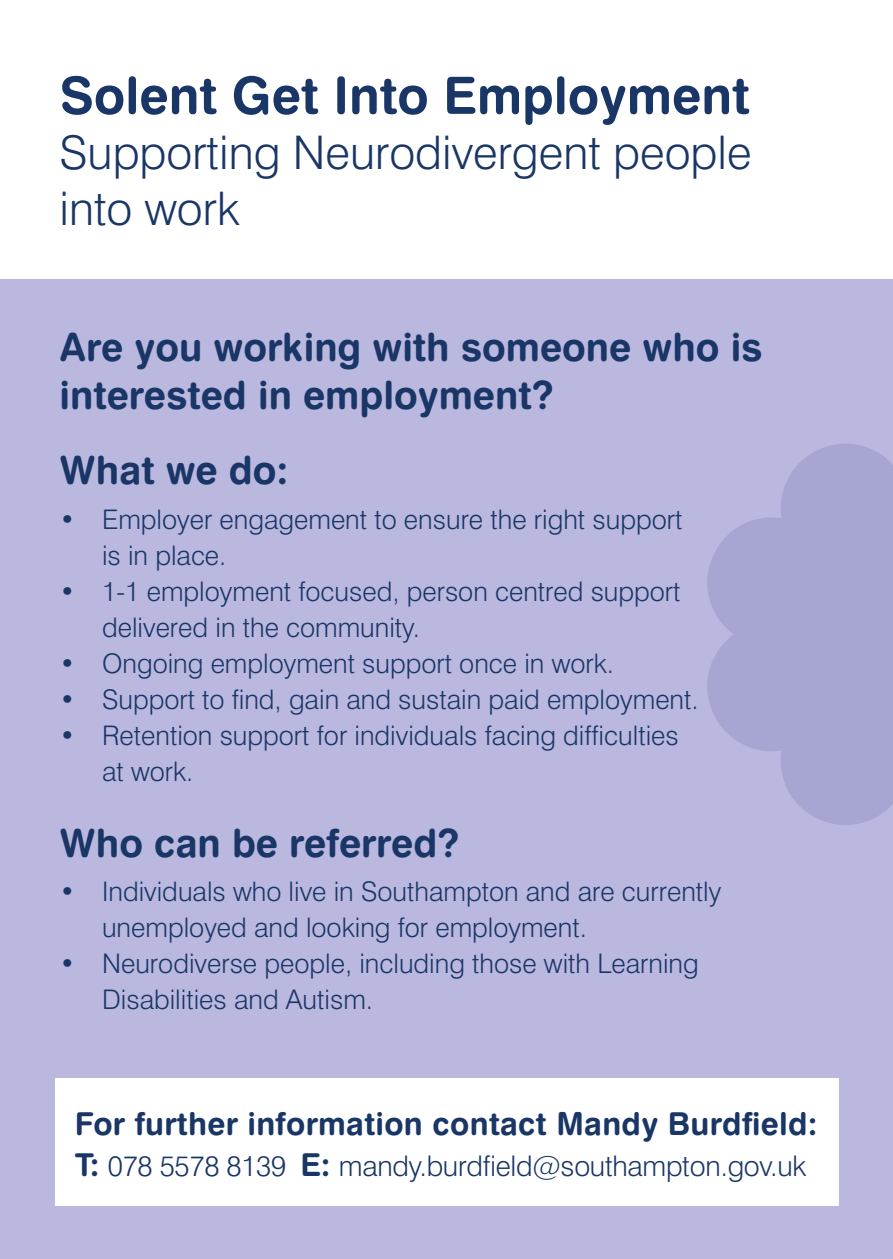
<style>
.page{position:relative;width:893px;height:1259px;background:#bab8df}
.page>*{position:absolute;margin:0;border:0;box-sizing:border-box;transform-origin:0 0}
.t1{font:51.6px "Swiss 721 BT Bold Rounded";color:#193666}
.t2{font:300 46.5px/55.5px "Swiss 721 BT";color:#193666}
.t3{font:39px/48px "Swiss 721 BT Bold Rounded";color:#193666}
.t4{font:31.5px "Swiss 721 BT Bold Rounded";letter-spacing:.01em;color:#193666}
.t5{font:300 28.5px "Swiss 721 BT";letter-spacing:-.01em;color:#193666}
.t6{font:300 27px/36px "Swiss 721 BT";color:#193666}
.s1{font-family:"Swiss 721 BT Bold Rounded";font-weight:400;font-size:31.5px}
</style>
<div class="page">
<div style="left:0;top:0;width:893px;height:279px;background:#fff"></div>
<svg style="left:707px;top:444px;width:186px;height:381px;fill:#a7a6d2"></svg>
<div style="left:55px;top:1078px;width:783px;height:127px;background:#fff"></div>
<p class="t1" style="left:60px;top:63px;width:692px">Solent Get Into Employment</p>
<p class="t2" style="left:60px;top:125px;width:693px">Supporting Neurodivergent people into work</p>
<p class="t3" style="left:60px;top:322px;width:704px">Are you working with someone who is interested in employment?</p>
<p class="t3" style="left:60px;top:446px;width:231px">What we do:</p>
<p class="t6" style="left:102px;top:501px;width:582px;text-indent:-43px">• Employer engagement to ensure the right support is in place.</p>
<p class="t6" style="left:102px;top:573px;width:580px;text-indent:-43px">• 1-1 employment focused, person centred support delivered in the community.</p>
<p class="t6" style="left:60px;top:645px;width:556px">• Ongoing employment support once in work.</p>
<p class="t6" style="left:60px;top:681px;width:641px">• Support to find, gain and sustain paid employment.</p>
<p class="t6" style="left:102px;top:717px;width:578px;text-indent:-43px">• Retention support for individuals facing difficulties at work.</p>
<p class="t3" style="left:60px;top:818px;width:401px">Who can be referred?</p>
<p class="t6" style="left:102px;top:873px;width:621px;text-indent:-43px">• Individuals who live in Southampton and are currently unemployed and looking for employment.</p>
<p class="t6" style="left:102px;top:945px;width:598px;text-indent:-43px">• Neurodiverse people, including those with Learning<br>Disabilities and Autism.</p>
<p class="t4" style="left:75px;top:1104px;width:744px">For further information contact Mandy Burdfield:</p>
<p class="t5" style="left:75px;top:1148px;width:733px"><span class="s1">T:</span> 078 5578 8139 <span class="s1">E:</span> mandy.burdfield@southampton.gov.uk</p>
</div>
